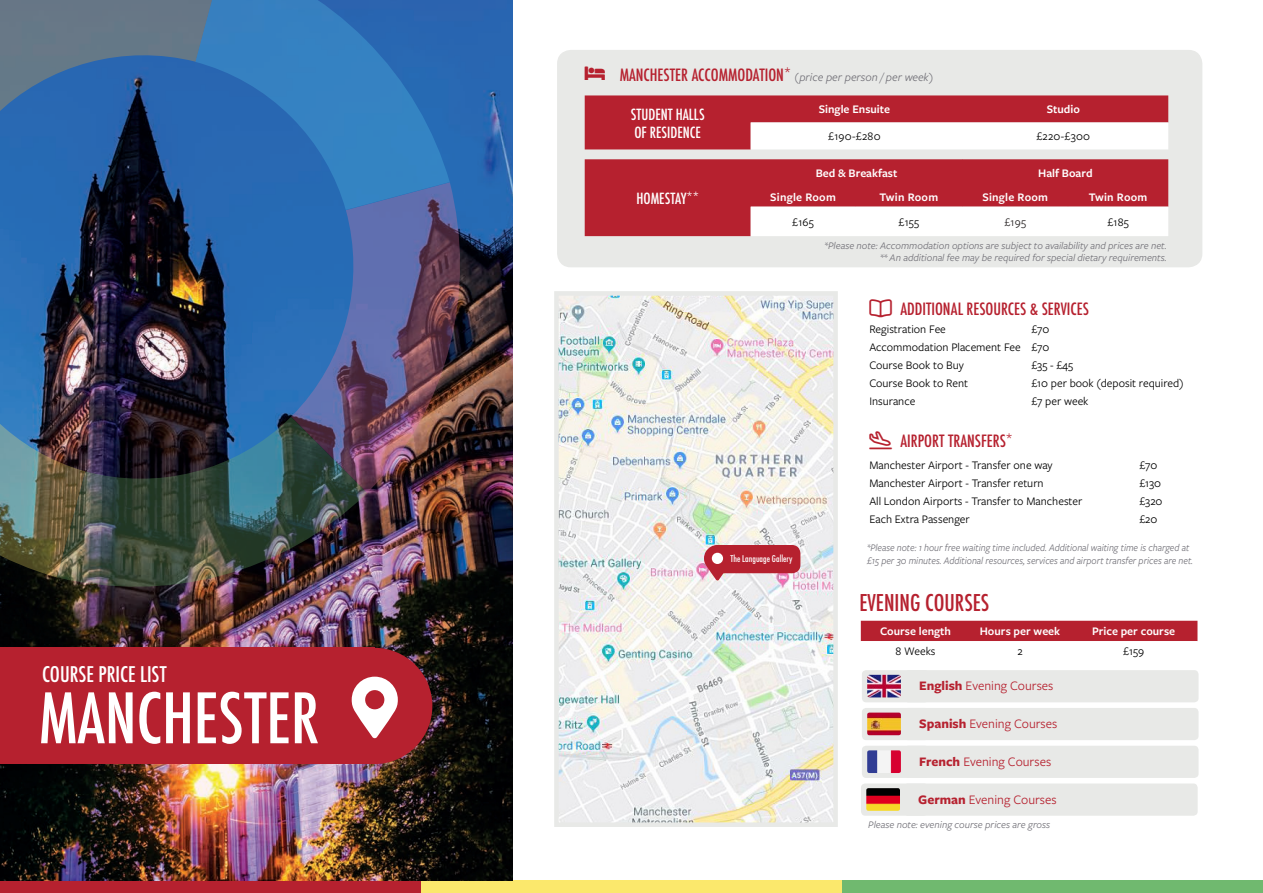
<style>
.page{position:relative;width:1263px;height:893px;background:#fff}
.page>*{position:absolute;margin:0;border:0;box-sizing:border-box;transform-origin:0 0}
.t1{font:500 condensed 67.5px "Futura";color:#fff}
.t2{font:500 condensed 22.5px "Futura";color:#b6212f}
.t3{font:500 condensed 21px "Futura";color:#fff}
.t4{font:500 condensed 16.5px "Futura";color:#b6212f}
.t5{font:500 condensed 15px "Futura";color:#fff}
.t6{font:13.5px "Freight Sans Pro";color:#b6212f}
.t7{font:12px "Freight Sans Pro";color:#000001}
.t8{font:600 12px "Freight Sans Pro";color:#fff}
.t9{font:600 12px "Freight Sans Pro";letter-spacing:.02em;color:#fff}
.t10{font:12px "Freight Sans Pro";color:#231f20}
.t11{font:italic 10.5px "Freight Sans Pro";color:#717077}
.t12{font:italic 10.5px/12.6px "Freight Sans Pro";color:#717077;scale:.93 1}
.t13{font:500 condensed 9px "Futura";color:#fff}
.s1{font-family:"Freight Sans Pro";font-weight:400;font-style:italic;font-stretch:normal;font-size:12px;color:#717077}
.s2{font-weight:700}
</style>
<div class="page">
<div style="left:842px;top:881px;width:421px;height:12px;background:#70b96f"></div>
<div style="left:421px;top:881px;width:421px;height:12px;background:#fbe86c"></div>
<div style="left:0;top:881px;width:421px;height:12px;background:#b6212f"></div>
<img style="left:0;top:0;width:512px;height:880px">
<img style="left:0;top:322px;width:85px;height:256px">
<img style="left:57px;top:417px;width:310px;height:186px">
<img style="left:291px;top:182px;width:186px;height:311px">
<svg style="left:195px;top:0;width:255px;height:210px;background:#3075b9"></svg>
<svg style="left:0;top:0;width:224px;height:118px;background:#496f99"></svg>
<div style="left:316px;top:648px;width:116px;height:116px;background:#b6212f;border-radius:50%"></div>
<div style="left:0;top:648px;width:374px;height:116px;background:#b6212f"></div>
<div style="left:557px;top:50px;width:645px;height:217px;background:#e8e9e7;border-radius:14px"></div>
<svg style="left:585px;top:95px;width:583px;height:54px;background:#d0717a"></svg>
<svg style="left:585px;top:159px;width:583px;height:77px;background:#c95d68"></svg>
<div style="left:861px;top:621px;width:336px;height:20px;background:#b6212f"></div>
<div style="left:862px;top:670px;width:67px;height:32px;background:#e8e9e7;border-radius:4px"></div>
<img style="left:867px;top:675px;width:34px;height:22px">
<div style="left:927px;top:670px;width:271px;height:32px;background:#e8e9e7"></div>
<div style="left:862px;top:708px;width:67px;height:32px;background:#e8e9e7;border-radius:4px"></div>
<img style="left:867px;top:713px;width:34px;height:22px">
<div style="left:927px;top:708px;width:271px;height:32px;background:#e8e9e7"></div>
<div style="left:862px;top:746px;width:67px;height:32px;background:#e8e9e7;border-radius:4px"></div>
<img style="left:867px;top:750px;width:34px;height:23px">
<div style="left:861px;top:783px;width:67px;height:33px;background:#e8e9e7;border-radius:4px"></div>
<img style="left:866px;top:788px;width:34px;height:23px">
<svg style="left:926px;top:746px;width:272px;height:70px;background:#e9eae8"></svg>
<img style="left:559px;top:296px;width:274px;height:526px">
<div style="left:554px;top:291px;width:284px;height:536px;border:4px solid #e8e9e7"></div>
<svg style="left:704px;top:545px;width:96px;height:35px;background:#c14956"></svg>
<div style="left:712px;top:553px;width:11px;height:11px;background:#fff;border-radius:50%"></div>
<p class="t3" style="left:42px;top:660px;width:126px">COURSE PRICE LIST</p>
<p class="t1" style="left:39px;top:675px;width:282px">MANCHESTER</p>
<p class="t4" style="left:620px;top:64px;width:315px">MANCHESTER ACCOMMODATION* <span class="s1">(price per person / per week)</span></p>
<p class="t5" style="left:631px;top:105px;width:75px">STUDENT HALLS</p>
<p class="t5" style="left:634px;top:123px;width:68px">OF RESIDENCE</p>
<p class="t8" style="left:819px;top:101px;width:73px">Single Ensuite</p>
<p class="t8" style="left:1047px;top:101px;width:35px">Studio</p>
<p class="t7" style="left:828px;top:128px;width:54px">£190-£280</p>
<p class="t7" style="left:1036px;top:128px;width:55px">£220-£300</p>
<p class="t5" style="left:636px;top:189px;width:64px">HOMESTAY**</p>
<p class="t8" style="left:816px;top:165px;width:83px">Bed &amp; Breakfast</p>
<p class="t8" style="left:1038px;top:165px;width:56px">Half Board</p>
<p class="t9" style="left:770px;top:189px;width:67px">Single Room</p>
<p class="t9" style="left:879px;top:189px;width:60px">Twin Room</p>
<p class="t9" style="left:982px;top:189px;width:67px">Single Room</p>
<p class="t9" style="left:1089px;top:189px;width:60px">Twin Room</p>
<p class="t7" style="left:792px;top:214px;width:23px">£165</p>
<p class="t7" style="left:898px;top:214px;width:22px">£155</p>
<p class="t10" style="left:1004px;top:214px;width:23px">£195</p>
<p class="t7" style="left:1107px;top:214px;width:23px">£185</p>
<p class="t11" style="left:825px;top:238px;width:344px">*Please note: Accommodation options are subject to availability and prices are net.</p>
<p class="t11" style="left:880px;top:251px;width:288px">** An additional fee may be required for special dietary requirements.</p>
<p class="t13" style="left:730px;top:553px;width:64px">The Language Gallery</p>
<p class="t4" style="left:900px;top:299px;width:190px">ADDITIONAL RESOURCES &amp; SERVICES</p>
<p class="t7" style="left:869px;top:321px;width:78px">Registration Fee</p>
<p class="t7" style="left:1031px;top:321px;width:20px">£70</p>
<p class="t7" style="left:869px;top:339px;width:182px">Accommodation Placement Fee £70</p>
<p class="t7" style="left:869px;top:357px;width:96px">Course Book to Buy</p>
<p class="t7" style="left:1031px;top:357px;width:43px">£35 - £45</p>
<p class="t7" style="left:869px;top:375px;width:100px">Course Book to Rent</p>
<p class="t7" style="left:1031px;top:375px;width:154px">£10 per book (deposit required)</p>
<p class="t7" style="left:869px;top:393px;width:48px">Insurance</p>
<p class="t7" style="left:1031px;top:393px;width:59px">£7 per week</p>
<p class="t4" style="left:900px;top:430px;width:114px">AIRPORT TRANSFERS*</p>
<p class="t7" style="left:869px;top:457px;width:185px">Manchester Airport - Transfer one way</p>
<p class="t7" style="left:1139px;top:457px;width:20px">£70</p>
<p class="t7" style="left:869px;top:475px;width:176px">Manchester Airport - Transfer return</p>
<p class="t7" style="left:1139px;top:475px;width:23px">£130</p>
<p class="t7" style="left:869px;top:493px;width:215px">All London Airports - Transfer to Manchester</p>
<p class="t7" style="left:1139px;top:493px;width:25px">£320</p>
<p class="t7" style="left:869px;top:511px;width:102px">Each Extra Passenger</p>
<p class="t7" style="left:1139px;top:511px;width:20px">£20</p>
<p class="t12" style="left:867px;top:541px;width:352px">*Please note: 1 hour free waiting time included. Additional waiting time is charged at £15 per 30 minutes. Additional resources, services and airport transfer prices are net.</p>
<p class="t2" style="left:859px;top:588px;width:131px">EVENING COURSES</p>
<p class="t8" style="left:880px;top:623px;width:72px">Course length</p>
<p class="t8" style="left:980px;top:623px;width:82px">Hours per week</p>
<p class="t8" style="left:1092px;top:623px;width:85px">Price per course</p>
<p class="t7" style="left:895px;top:643px;width:41px">8 Weeks</p>
<p class="t7" style="left:1017px;top:643px;width:7px">2</p>
<p class="t7" style="left:1123px;top:643px;width:22px">£159</p>
<p class="t6" style="left:919px;top:677px;width:136px"><span class="s2">English</span> Evening Courses</p>
<p class="t6" style="left:919px;top:715px;width:140px"><span class="s2">Spanish</span> Evening Courses</p>
<p class="t6" style="left:919px;top:752px;width:134px"><span class="s2">French</span> Evening Courses</p>
<p class="t6" style="left:918px;top:790px;width:140px"><span class="s2">German</span> Evening Courses</p>
<p class="t11" style="left:868px;top:817px;width:183px">Please note: evening course prices are gross</p>
</div>
